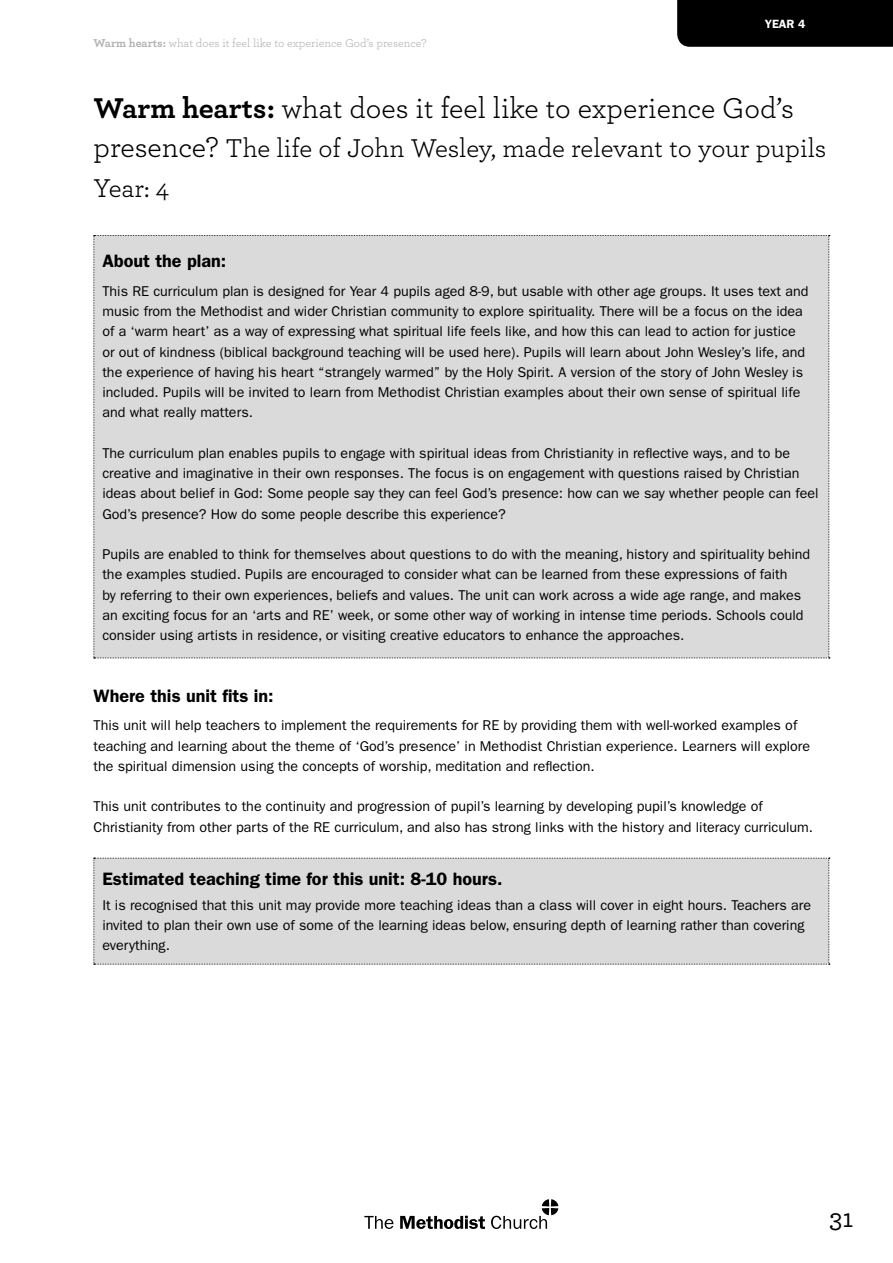
<style>
.page{position:relative;width:893px;height:1263px;background:#fff}
.page>*{position:absolute;margin:0;border:0;box-sizing:border-box;transform-origin:0 0}
.t1{font:30px "Archer";color:#000}
.t2{font:27px/40.2px "Archer";color:#000}
.t3{font:500 27px "Archer";color:#000}
.t4{font:600 18px "Franklin Gothic";color:#000}
.t5{font:14.25px/20.2px "Franklin Gothic";color:#000}
.t6{font:12px "Archer";color:#b3b2b2}
.t7{font:600 12px "Franklin Gothic";color:#fff}
.s1{font-weight:700}
.s2{font-size:30px}
</style>
<div class="page">
<div style="left:677px;top:0;width:216px;height:47px;background:#000"></div>
<svg style="left:364px;top:1216px;width:29px;height:13px"></svg>
<svg style="left:400px;top:1216px;width:85px;height:13px"></svg>
<svg style="left:491px;top:1199px;width:67px;height:30px"></svg>
<div style="left:94px;top:235px;width:736px;height:423px;background:#dadada"></div>
<div style="left:94px;top:858px;width:736px;height:107px;background:#dadada"></div>
<p class="t6" style="left:94px;top:35px;width:334px"><span class="s1">Warm hearts:</span> what does it feel like to experience God’s presence?</p>
<p class="t7" style="left:765px;top:17px;width:42px">YEAR 4</p>
<h1 class="t1" style="left:94px;top:87px;width:702px"><span class="s1">Warm hearts:</span> what does it feel like to experience God’s</h1>
<h2 class="t2" style="left:94px;top:126px;width:734px"><span class="s2">presence?</span> The life of John Wesley, made relevant to your pupils<br>Year: 4</h2>
<p class="t4" style="left:102px;top:250px;width:125px">About the plan:</p>
<p class="t5" style="left:102px;top:281px;width:708px">This RE curriculum plan is designed for Year 4 pupils aged 8-9, but usable with other age groups. It uses text and music from the Methodist and wider Christian community to explore spirituality. There will be a focus on the idea of a ‘warm heart’ as a way of expressing what spiritual life feels like, and how this can lead to action for justice or out of kindness (biblical background teaching will be used here). Pupils will learn about John Wesley’s life, and the experience of having his heart “strangely warmed” by the Holy Spirit. A version of the story of John Wesley is included. Pupils will be invited to learn from Methodist Christian examples about their own sense of spiritual life and what really matters.</p>
<p class="t5" style="left:102px;top:443px;width:718px">The curriculum plan enables pupils to engage with spiritual ideas from Christianity in reflective ways, and to be creative and imaginative in their own responses. The focus is on engagement with questions raised by Christian ideas about belief in God: Some people say they can feel God’s presence: how can we say whether people can feel God’s presence? How do some people describe this experience?</p>
<p class="t5" style="left:102px;top:544px;width:709px">Pupils are enabled to think for themselves about questions to do with the meaning, history and spirituality behind the examples studied. Pupils are encouraged to consider what can be learned from these expressions of faith<br>by referring to their own experiences, beliefs and values. The unit can work across a wide age range, and makes an exciting focus for an ‘arts and RE’ week, or some other way of working in intense time periods. Schools could consider using artists in residence, or visiting creative educators to enhance the approaches.</p>
<p class="t4" style="left:94px;top:685px;width:182px">Where this unit fits in:</p>
<p class="t5" style="left:94px;top:715px;width:718px">This unit will help teachers to implement the requirements for RE by providing them with well-worked examples of teaching and learning about the theme of ‘God’s presence’ in Methodist Christian experience. Learners will explore the spiritual dimension using the concepts of worship, meditation and reflection.</p>
<p class="t5" style="left:94px;top:796px;width:721px">This unit contributes to the continuity and progression of pupil’s learning by developing pupil’s knowledge of<br>Christianity from other parts of the RE curriculum, and also has strong links with the history and literacy curriculum.</p>
<p class="t4" style="left:102px;top:868px;width:402px">Estimated teaching time for this unit: 8-10 hours.</p>
<p class="t5" style="left:102px;top:895px;width:710px">It is recognised that this unit may provide more teaching ideas than a class will cover in eight hours. Teachers are invited to plan their own use of some of the learning ideas below, ensuring depth of learning rather than covering everything.</p>
<h2 class="t3" style="left:829px;top:1198px;width:26px">31</h2>
</div>
